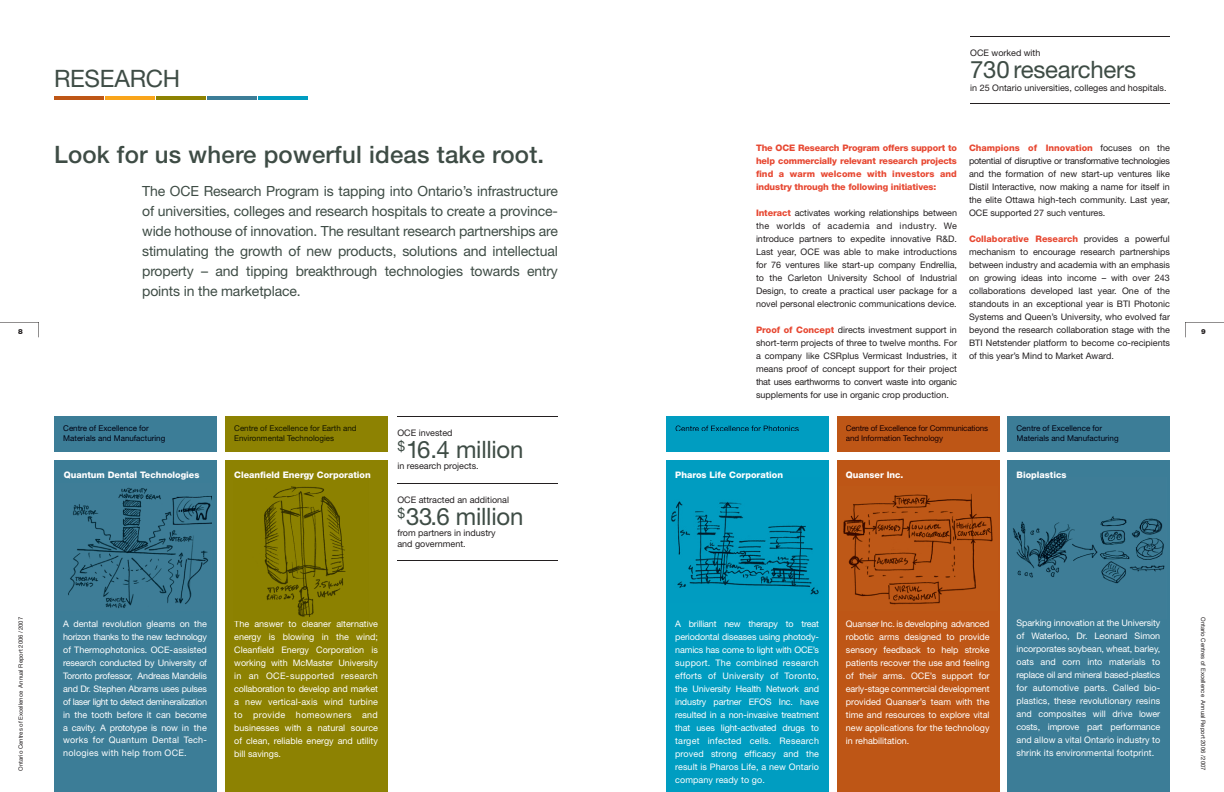
<style>
.page{position:relative;width:1224px;height:792px;background:#fff}
.page>*{position:absolute;margin:0;border:0;box-sizing:border-box;transform-origin:0 0}
.t1{font:24px "Helvetica Neue";letter-spacing:-.01em;color:#3e4c45}
.t2{font:500 24px "Helvetica Neue";letter-spacing:.01em;color:#3e4c45}
.t3{font:14px/20px "Helvetica Neue";letter-spacing:-.01em;color:#3e4c45;text-align:justify}
.t4{font:9px/13px "Helvetica Neue";letter-spacing:.01em;color:#fff;text-align:justify}
.t5{font:9px/13px "Helvetica Neue";color:#231f20;text-align:justify}
.t6{font:800 9px/13px "Helvetica Neue";letter-spacing:-.015em;color:#e74832;text-align:justify}
.t7{font:800 9px "Helvetica Neue";color:#fff}
.t8{font:8px/10px "Helvetica Neue";color:#000213}
.t9{font:8px/10px "Helvetica Neue";letter-spacing:-.02em;color:#1b0001}
.t10{font:8px/10px "Helvetica Neue";color:#141500}
.t11{font:900 7px "Helvetica Neue";color:#231f20}
.t12{font:6px "Helvetica Neue";color:#231f20}
.s1{font-weight:800;color:#e74832}
</style>
<div class="page">
<svg style="left:0;top:322px;width:39px;height:15px"></svg>
<svg style="left:1185px;top:322px;width:39px;height:15px"></svg>
<div style="left:666px;top:460px;width:163px;height:332px;background:#009dc1"></div>
<div style="left:666px;top:416px;width:163px;height:36px;background:#009dc1"></div>
<svg style="left:676px;top:425px;width:123px;height:6px"></svg>
<div style="left:1007px;top:460px;width:163px;height:332px;background:#3c7d97"></div>
<div style="left:1007px;top:416px;width:163px;height:36px;background:#3c7d97"></div>
<img style="left:671px;top:501px;width:148px;height:94px">
<img style="left:1013px;top:516px;width:152px;height:68px">
<div style="left:837px;top:460px;width:162px;height:332px;background:#be5616"></div>
<div style="left:837px;top:416px;width:162px;height:36px;background:#be5616"></div>
<img style="left:843px;top:494px;width:150px;height:111px">
<hr style="left:970px;top:103px;width:200px;height:1px;background:#231f20">
<hr style="left:970px;top:36px;width:200px;height:1px;background:#231f20">
<div style="left:225px;top:460px;width:163px;height:332px;background:#8d8202"></div>
<div style="left:225px;top:416px;width:163px;height:36px;background:#8d8202"></div>
<img style="left:264px;top:486px;width:82px;height:131px">
<hr style="left:54px;top:96px;width:50px;height:4px;background:#be5616">
<hr style="left:105px;top:96px;width:50px;height:4px;background:#f9a51b">
<hr style="left:156px;top:96px;width:50px;height:4px;background:#8d8202">
<hr style="left:207px;top:96px;width:50px;height:4px;background:#3c7d97">
<hr style="left:258px;top:96px;width:50px;height:4px;background:#009dc1">
<div style="left:54px;top:460px;width:163px;height:332px;background:#3c7d97"></div>
<div style="left:54px;top:416px;width:163px;height:36px;background:#3c7d97"></div>
<img style="left:68px;top:487px;width:143px;height:121px">
<hr style="left:397px;top:561px;width:161px;height:1px;background:#231f20">
<hr style="left:397px;top:483px;width:161px;height:1px;background:#231f20">
<hr style="left:397px;top:416px;width:161px;height:1px;background:#231f20">
<h1 class="t1" style="left:54px;top:64px;width:128px">RESEARCH</h1>
<p class="t5" style="left:970px;top:46px;width:72px">OCE worked with</p>
<h1 class="t1" style="left:970px;top:55px;width:167px">730 researchers</h1>
<p class="t5" style="left:970px;top:81px;width:198px">in 25 Ontario universities, colleges and hospitals.</p>
<p class="t6" style="left:756px;top:141px;width:202px">The OCE Research Program offers support to help commercially relevant research projects find a warm welcome with investors and industry through the following initiatives:</p>
<p class="t5" style="left:756px;top:206px;width:203px"><span class="s1">Interact</span> activates working relationships between the worlds of academia and industry. We introduce partners to expedite innovative R&amp;D.<br>Last year, OCE was able to make introductions for 76 ventures like start-up company Endrellia, to the Carleton University School of Industrial Design, to create a practical user package for a novel personal electronic communications device.</p>
<p class="t5" style="left:756px;top:323px;width:203px"><span class="s1">Proof of Concept</span> directs investment support in short-term projects of three to twelve months. For a company like CSRplus Vermicast Industries, it means proof of concept support for their project that uses earthworms to convert waste into organic supplements for use in organic crop production.</p>
<p class="t5" style="left:969px;top:141px;width:203px"><span class="s1">Champions of Innovation</span> focuses on the potential of disruptive or transformative technologies and the formation of new start-up ventures like Distil Interactive, now making a name for itself in the elite Ottawa high-tech community. Last year, OCE supported 27 such ventures.</p>
<p class="t5" style="left:969px;top:232px;width:203px"><span class="s1">Collaborative Research</span> provides a powerful mechanism to encourage research partnerships between industry and academia with an emphasis on growing ideas into income – with over 243 collaborations developed last year. One of the standouts in an exceptional year is BTI Photonic Systems and Queen’s University, who evolved far beyond the research collaboration stage with the BTI Netstender platform to become co-recipients of this year’s Mind to Market Award.</p>
<h1 class="t2" style="left:54px;top:140px;width:492px">Look for us where powerful ideas take root.</h1>
<p class="t3" style="left:142px;top:180px;width:417px">The OCE Research Program is tapping into Ontario’s infrastructure of universities, colleges and research hospitals to create a province&shy;wide hothouse of innovation. The resultant research partnerships are stimulating the growth of new products, solutions and intellectual property – and tipping breakthrough technologies towards entry points in the marketplace.</p>
<p class="t11" style="left:18px;top:327px;width:6px">8</p>
<p class="t11" style="left:1201px;top:327px;width:6px">9</p>
<p class="t12" style="left:17px;top:771px;width:155px;rotate:-90deg">Ontario Centres of Excellence Annual Report 2006 / 2007</p>
<p class="t8" style="left:63px;top:423px;width:104px">Centre of Excellence for<br>Materials and Manufacturing</p>
<p class="t7" style="left:64px;top:470px;width:137px">Quantum Dental Technologies</p>
<p class="t10" style="left:234px;top:423px;width:124px">Centre of Excellence for Earth and<br>Environmental Technologies</p>
<p class="t7" style="left:234px;top:470px;width:138px">Cleanfield Energy Corporation</p>
<p class="t5" style="left:397px;top:427px;width:57px">OCE invested</p>
<h1 class="t1" style="left:397px;top:435px;width:128px"><sup>$</sup>16.4 million</h1>
<p class="t5" style="left:397px;top:460px;width:83px">in research projects.</p>
<p class="t5" style="left:397px;top:493px;width:113px">OCE attracted an additional</p>
<h1 class="t1" style="left:397px;top:502px;width:128px"><sup>$</sup>33.6 million</h1>
<p class="t5" style="left:397px;top:527px;width:100px;line-height:11px">from partners in industry and government.</p>
<p class="t4" style="left:63px;top:617px;width:145px">A dental revolution gleams on the horizon thanks to the new technology of Thermophotonics. OCE-assisted research conducted by University of Toronto professor, Andreas Mandelis and Dr. Stephen Abrams uses pulses of laser light to detect demineralization in the tooth before it can become a cavity. A prototype is now in the works for Quantum Dental Tech&shy;nologies with help from OCE.</p>
<p class="t4" style="left:234px;top:617px;width:145px">The answer to cleaner alternative energy is blowing in the wind; Cleanfield Energy Corporation is working with McMaster University in an OCE-supported research collaboration to develop and market a new vertical-axis wind turbine to provide homeowners and businesses with a natural source of clean, reliable energy and utility bill savings.</p>
<p class="t9" style="left:846px;top:423px;width:144px">Centre of Excellence for Communications and Information Technology</p>
<p class="t8" style="left:1017px;top:423px;width:104px">Centre of Excellence for<br>Materials and Manufacturing</p>
<p class="t7" style="left:675px;top:470px;width:109px">Pharos Life Corporation</p>
<p class="t7" style="left:1017px;top:470px;width:51px">Bioplastics</p>
<p class="t7" style="left:846px;top:470px;width:59px">Quanser Inc.</p>
<p class="t4" style="left:675px;top:617px;width:145px">A brilliant new therapy to treat periodontal diseases using photody&shy;namics has come to light with OCE’s support. The combined research efforts of University of Toronto, the University Health Network and industry partner EFOS Inc. have resulted in a non-invasive treatment that uses light-activated drugs to target infected cells. Research proved strong efficacy and the result is Pharos Life, a new Ontario company ready to go.</p>
<p class="t4" style="left:1017px;top:616px;width:145px">Sparking innovation at the University of Waterloo, Dr. Leonard Simon incorporates soybean, wheat, barley, oats and corn into materials to replace oil and mineral based-plastics for automotive parts. Called bio&shy;plastics, these revolutionary resins and composites will drive lower costs, improve part performance and allow a vital Ontario industry to shrink its environmental footprint.</p>
<p class="t4" style="left:846px;top:617px;width:145px">Quanser Inc. is developing advanced robotic arms designed to provide sensory feedback to help stroke patients recover the use and feeling of their arms. OCE’s support for early-stage commercial development provided Quanser’s team with the time and resources to explore vital new applications for the technology in rehabilitation.</p>
<p class="t12" style="left:1207px;top:617px;width:155px;rotate:90deg">Ontario Centres of Excellence Annual Report 2006 / 2007</p>
</div>
